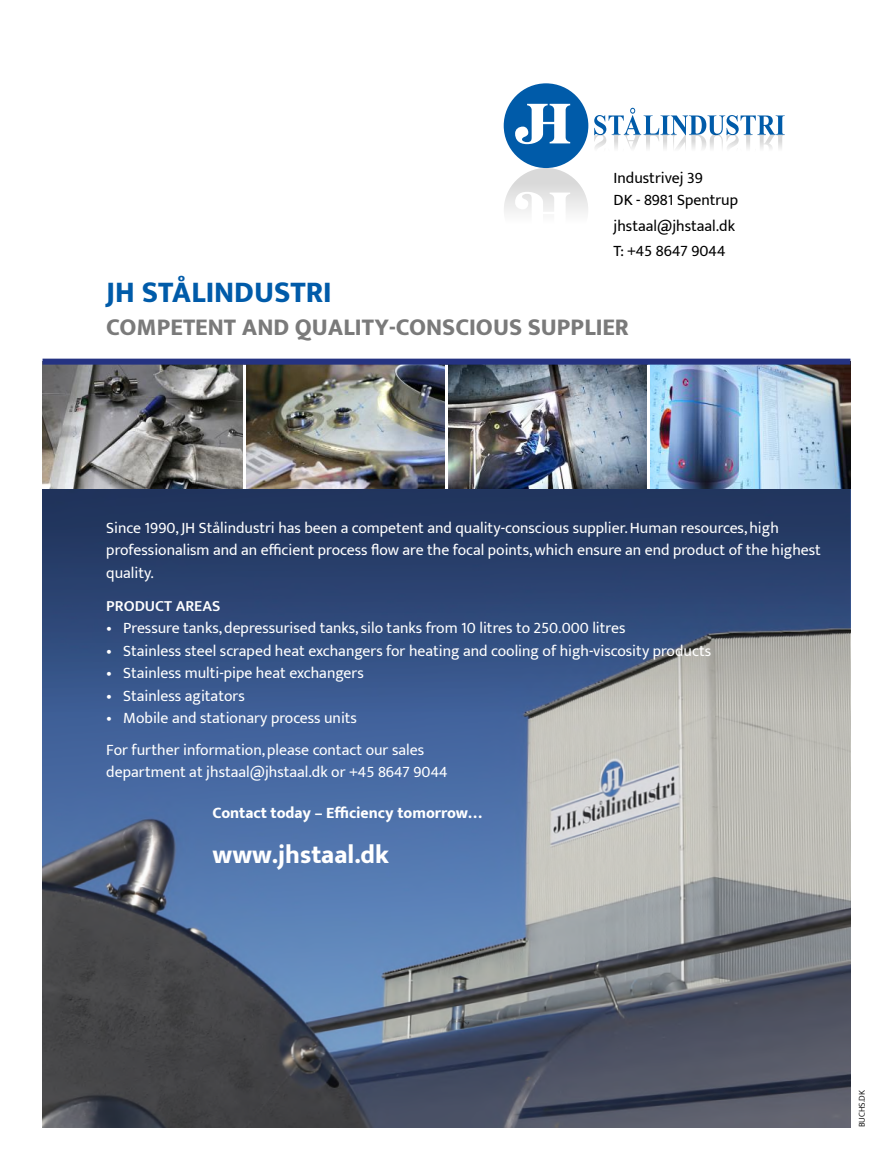
<style>
.page{position:relative;width:893px;height:1170px;background:#fff}
.page>*{position:absolute;margin:0;border:0;box-sizing:border-box;transform-origin:0 0}
.t1{font:800 30px "Mukta Vaani";color:#005ba9}
.t2{font:800 25.5px "Mukta Vaani";color:#fff}
.t3{font:800 24px "Mukta Vaani";color:#7a7a7a}
.t4{font:15.75px/22.5px "Mukta Vaani";color:#fff}
.t5{font:15.75px/22.5px "Mukta Vaani";color:#000}
.t6{font:800 15.75px "Mukta Vaani";color:#fff}
.t7{font:600 15.75px "Mukta Vaani";color:#fff}
.t8{font:300 9px "Mukta Vaani";color:#000}
</style>
<div class="page">
<img style="left:43px;top:364px;width:807px;height:763px">
<hr style="left:243px;top:364px;width:3px;height:125px;background:#fff">
<hr style="left:445px;top:364px;width:3px;height:125px;background:#fff">
<hr style="left:647px;top:364px;width:3px;height:125px;background:#fff">
<div style="left:43px;top:358px;width:807px;height:6px;background:#253382"></div>
<svg style="left:43px;top:489px;width:807px;height:261px;background:#41577f"></svg>
<div style="left:504px;top:83px;width:84px;height:85px;background:#005ba9;border-radius:50%"></div>
<svg style="left:515px;top:104px;width:55px;height:40px"></svg>
<div style="left:504px;top:168px;width:84px;height:84px;background:linear-gradient(to bottom,#d5d5d5,#fff);border-radius:50%"></div>
<svg style="left:515px;top:192px;width:55px;height:40px"></svg>
<svg style="left:594px;top:108px;width:191px;height:41px"></svg>
<p class="t5" style="left:614px;top:168px;width:126px">Industrivej 39<br>DK - 8981 Spentrup</p>
<p class="t5" style="left:614px;top:214px;width:123px;line-height:25.5px">jhstaal@jhstaal.dk<br>T: +45 8647 9044</p>
<h1 class="t1" style="left:106px;top:274px;width:227px">JH STÅLINDUSTRI</h1>
<h3 class="t3" style="left:106px;top:312px;width:524px">COMPETENT AND QUALITY-CONSCIOUS SUPPLIER</h3>
<p class="t4" style="left:106px;top:518px;width:716px">Since 1990, JH Stålindustri has been a competent and quality-conscious supplier. Human resources, high professionalism and an efficient process flow are the focal points,which ensure an end product of the highest quality.</p>
<p class="t7" style="left:106px;top:596px;width:116px">PRODUCT AREAS</p>
<p class="t4" style="left:106px;top:618px;width:521px">• Pressure tanks, depressurised tanks, silo tanks from 10 litres to 250.000 litres</p>
<p class="t4" style="left:106px;top:641px;width:606px">• Stainless steel scraped heat exchangers for heating and cooling of high-viscosity products</p>
<p class="t4" style="left:106px;top:663px;width:259px">• Stainless multi-pipe heat exchangers</p>
<p class="t4" style="left:106px;top:686px;width:140px">• Stainless agitators</p>
<p class="t4" style="left:106px;top:704px;width:319px;line-height:31.5px">• Mobile and stationary process units<br>For further information, please contact our sales</p>
<p class="t4" style="left:106px;top:762px;width:343px">department at jhstaal@jhstaal.dk or +45 8647 9044</p>
<p class="t6" style="left:213px;top:803px;width:271px">Contact today – Efficiency tomorrow…</p>
<h2 class="t2" style="left:213px;top:838px;width:178px">www.jhstaal.dk</h2>
<p class="t8" style="left:856px;top:1127px;width:39px;rotate:-90deg">BUCHS.DK</p>
</div>
